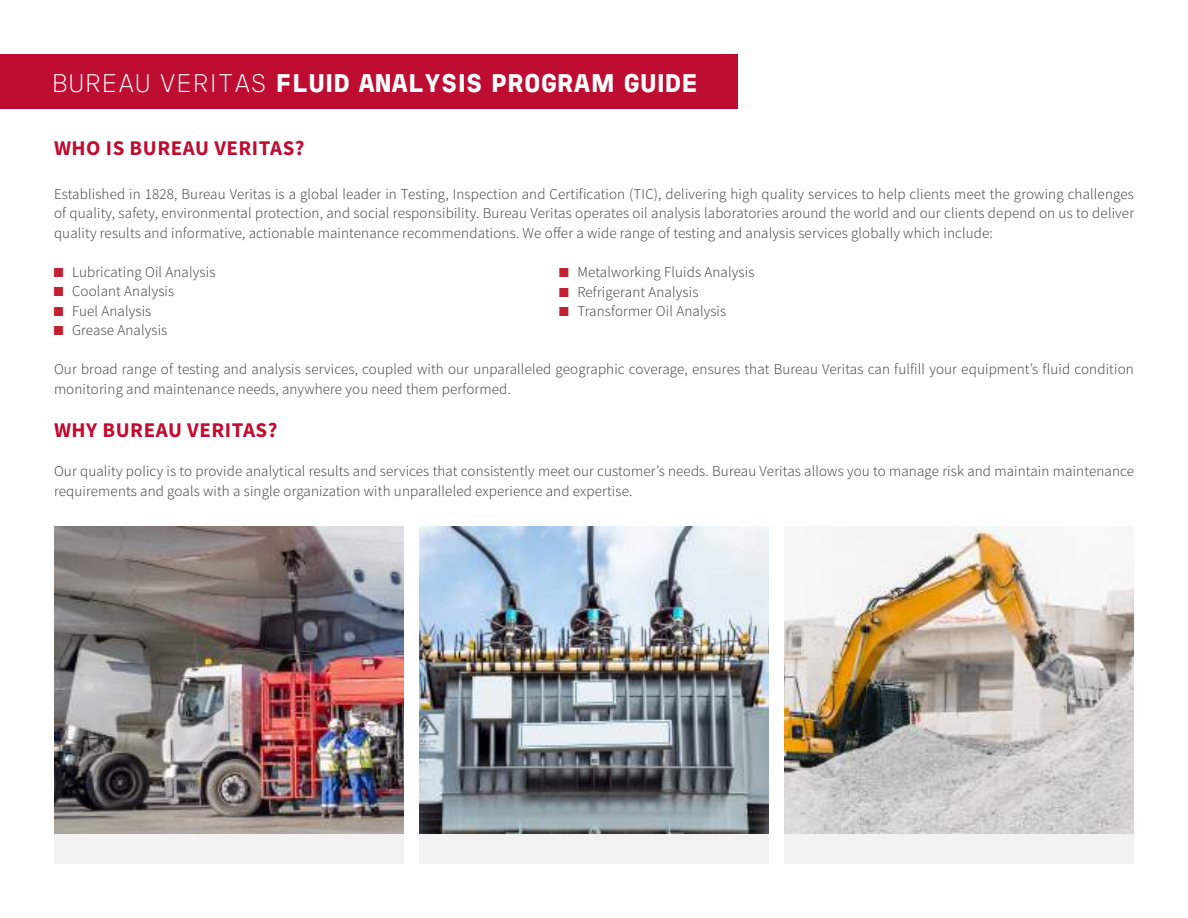
<style>
.page{position:relative;width:1188px;height:918px;background:#fff}
.page>*{position:absolute;margin:0;border:0;box-sizing:border-box;transform-origin:0 0}
.t1{font:700 expanded 25.5px "Bureau Veritas";color:#fff}
.t2{font:700 21px "Source Sans Pro";letter-spacing:.025em;color:#bf0c31}
.t3{font:700 21px "Source Sans Pro";letter-spacing:.025em;color:#c30b31}
.t4{font:300 15px/19.5px "Source Sans Pro";letter-spacing:.01em;color:#393535}
.s1{font-weight:100;font-stretch:condensed}
.s2{font-family:"Courier New";font-weight:700;color:#c21f33}
</style>
<div class="page">
<div style="left:0;top:54px;width:738px;height:54px;background:#bf0c31"></div>
<div style="left:419px;top:611px;width:350px;height:253px;background:#f2f2f2"></div>
<div style="left:54px;top:611px;width:350px;height:253px;background:#f2f2f2"></div>
<div style="left:784px;top:611px;width:350px;height:253px;background:#f2f2f2"></div>
<img style="left:419px;top:526px;width:350px;height:308px">
<img style="left:784px;top:526px;width:350px;height:308px">
<img style="left:54px;top:526px;width:350px;height:308px">
<h1 class="t1" style="left:52px;top:67px;width:648px"><span class="s1">BUREAU VERITAS</span> FLUID ANALYSIS PROGRAM GUIDE</h1>
<h2 class="t2" style="left:54px;top:134px;width:252px">WHO IS BUREAU VERITAS?</h2>
<p class="t4" style="left:54px;top:184px;width:1082px;text-align:justify">Established in 1828, Bureau Veritas is a global leader in Testing, Inspection and Certification (TIC), delivering high quality services to help clients meet the growing challenges of quality, safety, environmental protection, and social responsibility. Bureau Veritas operates oil analysis laboratories around the world and our clients depend on us to deliver quality results and informative, actionable maintenance recommendations. We offer a wide range of testing and analysis services globally which include:</p>
<p class="t4" style="left:54px;top:262px;width:163px"><span class="s2">■</span> Lubricating Oil Analysis</p>
<p class="t4" style="left:54px;top:282px;width:122px"><span class="s2">■</span> Coolant Analysis</p>
<p class="t4" style="left:54px;top:301px;width:99px"><span class="s2">■</span> Fuel Analysis</p>
<p class="t4" style="left:54px;top:321px;width:115px"><span class="s2">■</span> Grease Analysis</p>
<p class="t4" style="left:54px;top:360px;width:1081px">Our broad range of testing and analysis services, coupled with our unparalleled geographic coverage, ensures that Bureau Veritas can fulfill your equipment’s fluid condition monitoring and maintenance needs, anywhere you need them performed.</p>
<h2 class="t3" style="left:54px;top:416px;width:225px">WHY BUREAU VERITAS?</h2>
<p class="t4" style="left:54px;top:462px;width:1082px">Our quality policy is to provide analytical results and services that consistently meet our customer’s needs. Bureau Veritas allows you to manage risk and maintain maintenance requirements and goals with a single organization with unparalleled experience and expertise.</p>
<p class="t4" style="left:559px;top:262px;width:196px"><span class="s2">■</span> Metalworking Fluids Analysis</p>
<p class="t4" style="left:559px;top:282px;width:141px"><span class="s2">■</span> Refrigerant Analysis</p>
<p class="t4" style="left:559px;top:301px;width:168px"><span class="s2">■</span> Transformer Oil Analysis</p>
</div>
